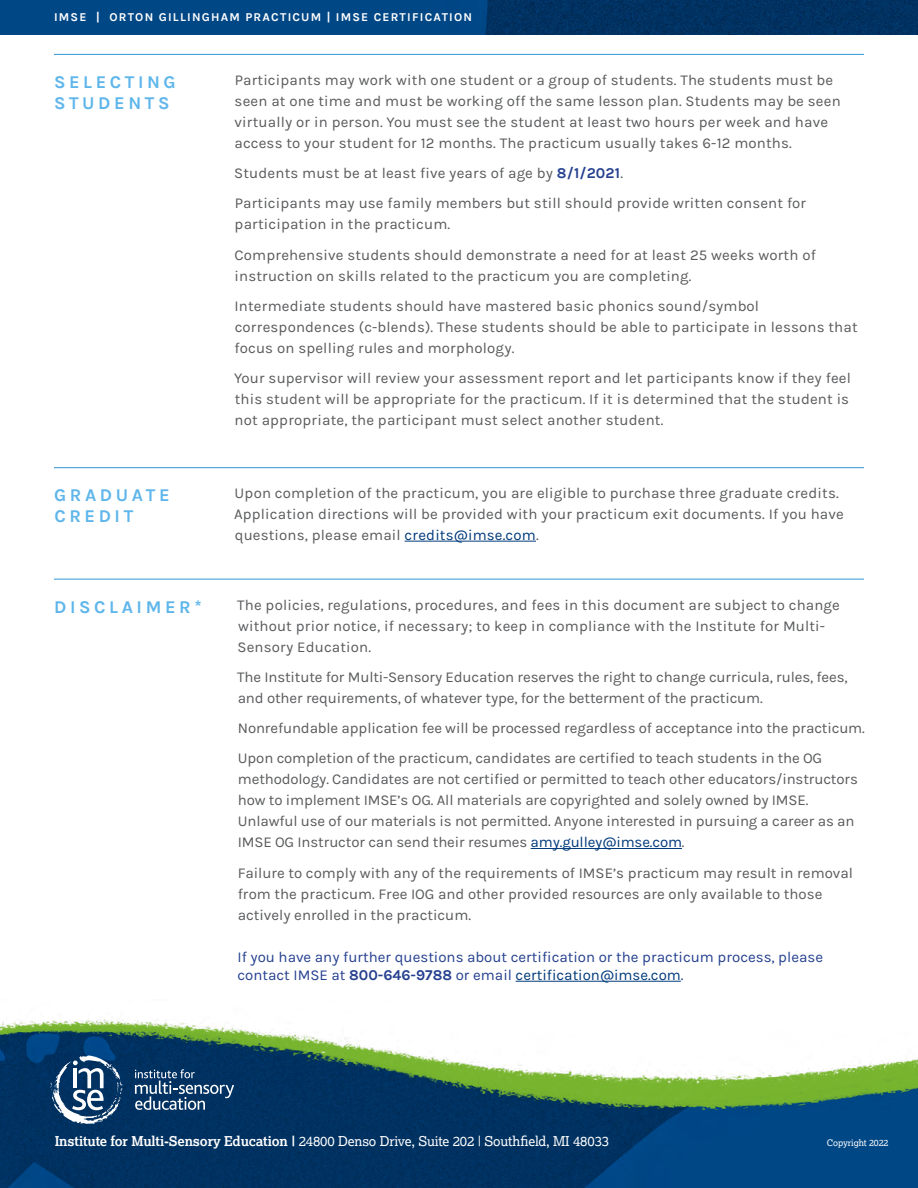
<style>
.page{position:relative;width:918px;height:1188px;background:#fff}
.page>*{position:absolute;margin:0;border:0;box-sizing:border-box;transform-origin:0 0}
.t1{font:700 18px/21.6px "Karla";letter-spacing:.2em;color:#5fb6eb}
.t2{font:15px/21px "Karla";letter-spacing:.01em;color:#595a5c}
.t3{font:15px/21px "Karla";letter-spacing:-.01em;color:#595a5c}
.t4{font:15px/18px "Karla";color:#25408f}
.t5{font:13.5px "Lexia";letter-spacing:-.01em;color:#fff}
.t6{font:700 12px "Karla";letter-spacing:.1em;color:#fff}
.t7{font:9px "Lexia";letter-spacing:-.01em;color:#fff}
.s1{font-weight:700;color:#25408f}
.s2{color:#003a7b}
.s3{font-weight:700}
</style>
<div class="page">
<img style="left:0;top:0;width:918px;height:35px">
<svg style="left:0;top:1110px;width:918px;height:78px;background:#00386d"></svg>
<img style="left:0;top:1019px;width:918px;height:91px">
<svg style="left:50px;top:1055px;width:73px;height:69px"></svg>
<svg style="left:135px;top:1069px;width:99px;height:41px;background:#335a80"></svg>
<hr style="left:54px;top:54px;width:810px;height:1px;background:#2f96d7">
<hr style="left:54px;top:467px;width:810px;height:1px;background:#2f96d7">
<hr style="left:54px;top:579px;width:810px;height:1px;background:#2f96d7">
<hr style="left:405px;top:541px;width:131px;height:1px;background:#003a7b">
<hr style="left:531px;top:848px;width:151px;height:1px;background:#003a7b">
<hr style="left:516px;top:981px;width:165px;height:1px;background:#003a7b">
<p class="t6" style="left:54px;top:10px;width:420px">IMSE | ORTON GILLINGHAM PRACTICUM | IMSE CERTIFICATION</p>
<p class="t1" style="left:54px;top:71px;width:123px">SELECTING<br>STUDENTS</p>
<p class="t2" style="left:234px;top:70px;width:608px">Participants may work with one student or a group of students. The students must be seen at one time and must be working off the same lesson plan. Students may be seen virtually or in person. You must see the student at least two hours per week and have access to your student for 12 months. The practicum usually takes 6-12 months.</p>
<p class="t2" style="left:234px;top:158px;width:574px;line-height:30.2px">Students must be at least five years of age by <span class="s1">8/1/2021</span>.<br>Participants may use family members but still should provide written consent for</p>
<p class="t2" style="left:235px;top:210px;width:583px;line-height:30.2px">participation in the practicum.<br>Comprehensive students should demonstrate a need for at least 25 weeks worth of</p>
<p class="t2" style="left:235px;top:261px;width:526px;line-height:30.2px">instruction on skills related to the practicum you are completing.<br>Intermediate students should have mastered basic phonics sound/symbol</p>
<p class="t2" style="left:235px;top:317px;width:625px">correspondences (c-blends). These students should be able to participate in lessons that focus on spelling rules and morphology.</p>
<p class="t2" style="left:234px;top:368px;width:618px;text-align:justify">Your supervisor will review your assessment report and let participants know if they feel this student will be appropriate for the practicum. If it is determined that the student is not appropriate, the participant must select another student.</p>
<p class="t1" style="left:54px;top:484px;width:117px">GRADUATE<br>CREDIT</p>
<p class="t2" style="left:234px;top:483px;width:611px">Upon completion of the practicum, you are eligible to purchase three graduate credits.<br>Application directions will be provided with your practicum exit documents. If you have questions, please email <span class="s2">credits@imse.com</span>.</p>
<p class="t1" style="left:54px;top:596px;width:149px">DISCLAIMER*</p>
<p class="t2" style="left:237px;top:595px;width:604px">The policies, regulations, procedures, and fees in this document are subject to change without prior notice, if necessary; to keep in compliance with the Institute for Multi-<br>Sensory Education.</p>
<p class="t3" style="left:237px;top:667px;width:612px">The Institute for Multi-Sensory Education reserves the right to change curricula, rules, fees, and other requirements, of whatever type, for the betterment of the practicum.</p>
<p class="t3" style="left:238px;top:713px;width:628px;line-height:30.2px">Nonrefundable application fee will be processed regardless of acceptance into the practicum.<br>Upon completion of the practicum, candidates are certified to teach students in the OG</p>
<p class="t3" style="left:238px;top:769px;width:622px">methodology. Candidates are not certified or permitted to teach other educators/instructors how to implement IMSE’s OG. All materials are copyrighted and solely owned by IMSE.<br>Unlawful use of our materials is not permitted. Anyone interested in pursuing a career as an IMSE OG Instructor can send their resumes <span class="s2">amy.gulley@imse.com</span>.</p>
<p class="t2" style="left:238px;top:862px;width:617px">Failure to comply with any of the requirements of IMSE’s practicum may result in removal from the practicum. Free IOG and other provided resources are only available to those actively enrolled in the practicum.</p>
<p class="t4" style="left:238px;top:948px;width:587px">If you have any further questions about certification or the practicum process, please contact IMSE at <span class="s3">800-646-9788</span> or email <span class="s2">certification@imse.com</span>.</p>
<p class="t5" style="left:55px;top:1133px;width:556px"><span class="s3">Institute for Multi-Sensory Education |</span> 24800 Denso Drive, Suite 202 | Southfield, MI 48033</p>
<p class="t7" style="left:827px;top:1137px;width:63px">Copyright 2022</p>
</div>
